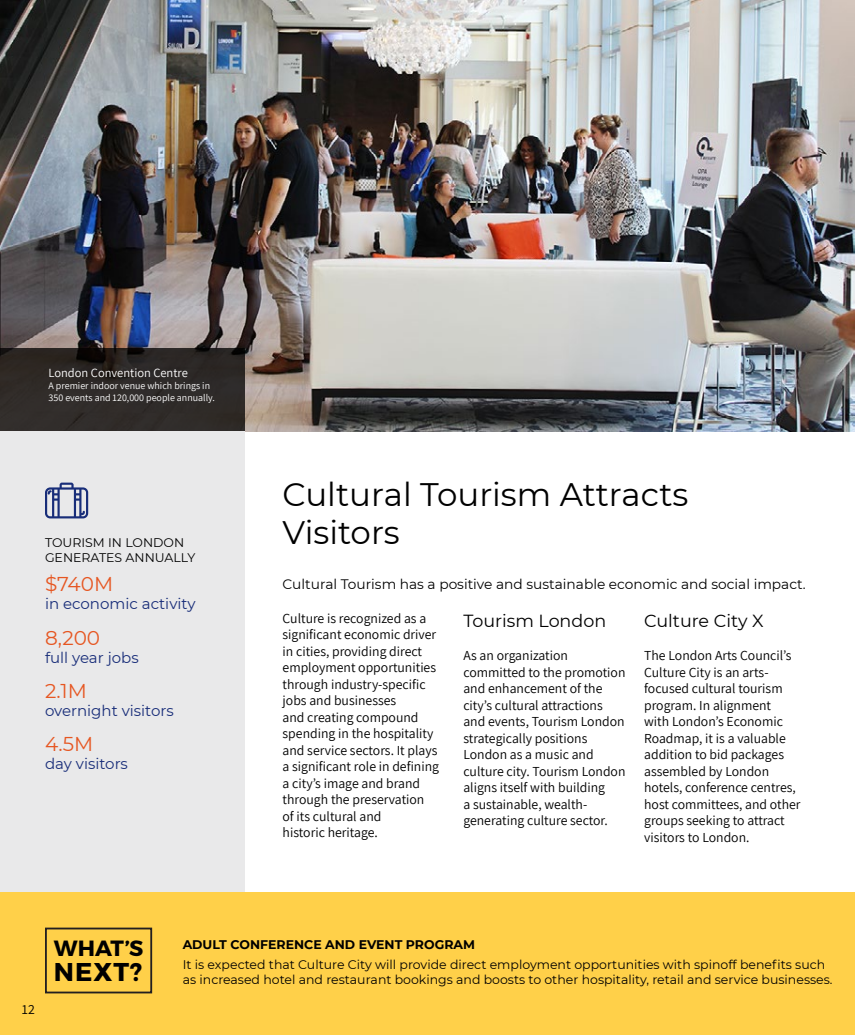
<style>
.page{position:relative;width:855px;height:1035px;background:#fff}
.page>*{position:absolute;margin:0;border:0;box-sizing:border-box;transform-origin:0 0}
.Large_Section_Header{font:32.5px/38.8px "Montserrat";color:#000}
.t1{font:700 25.75px "Montserrat";color:#000}
.t2{font:700 22px "Montserrat";color:#000}
.Stats{font:20px "Montserrat";color:#e65621}
.Section_Header{font:17.5px "Montserrat";color:#000}
.Stats-2{font:15px "Montserrat";color:#182d79}
.Body{font:13.75px/16.5px "Assistant";color:#000}
.Intro_Paragraph{font:13.75px "Montserrat";color:#000}
.Sidebar_Header{font:12.5px/15px "Montserrat";color:#000}
.Sidebar_Header-2{font:700 12.5px "Montserrat";color:#000}
.t3{font:12.5px "Assistant";color:#fff}
.t4{font:10px/12px "Assistant";color:#fff}
</style>
<div class="page">
<img style="left:0;top:0;width:855px;height:431px">
<svg style="left:0;top:348px;width:245px;height:83px;background:#2c2825"></svg>
<div style="left:0;top:431px;width:245px;height:462px;background:#e9e9ea"></div>
<svg style="left:45px;top:483px;width:43px;height:35px"></svg>
<div style="left:0;top:893px;width:855px;height:142px;background:#ffd049"></div>
<div style="left:45px;top:928px;width:107px;height:65px;border:2px solid #231f20"></div>
<p class="t3" style="left:49px;top:364px;width:141px">London Convention Centre</p>
<p class="t4" style="left:49px;top:379px;width:168px">A premier indoor venue which brings in<br>350 events and 120,000 people annually.</p>
<h3 class="Sidebar_Header" style="left:45px;top:534px;width:152px">TOURISM IN LONDON<br>GENERATES ANNUALLY</h3>
<p class="Stats" style="left:45px;top:571px;width:70px">$740M</p>
<p class="Stats-2" style="left:45px;top:594px;width:152px">in economic activity</p>
<p class="Stats" style="left:45px;top:624px;width:57px">8,200</p>
<p class="Stats-2" style="left:45px;top:647px;width:95px">full year jobs</p>
<p class="Stats" style="left:45px;top:677px;width:43px">2.1M</p>
<p class="Stats-2" style="left:45px;top:700px;width:130px">overnight visitors</p>
<p class="Stats" style="left:45px;top:730px;width:50px">4.5M</p>
<p class="Stats-2" style="left:45px;top:754px;width:84px">day visitors</p>
<h1 class="Large_Section_Header" style="left:283px;top:474px;width:407px">Cultural Tourism Attracts<br>Visitors</h1>
<p class="Intro_Paragraph" style="left:283px;top:575px;width:525px">Cultural Tourism has a positive and sustainable economic and social impact.</p>
<p class="Body" style="left:283px;top:609px;width:158px">Culture is recognized as a significant economic driver in cities, providing direct employment opportunities through industry-specific jobs and businesses<br>and creating compound spending in the hospitality and service sectors. It plays a significant role in defining a city’s image and brand through the preservation of its cultural and<br>historic heritage.</p>
<h2 class="Section_Header" style="left:463px;top:609px;width:144px">Tourism London</h2>
<h2 class="Section_Header" style="left:644px;top:609px;width:121px">Culture City X</h2>
<p class="Body" style="left:644px;top:647px;width:158px">The London Arts Council’s<br>Culture City is an arts&shy;focused cultural tourism program. In alignment<br>with London’s Economic<br>Roadmap, it is a valuable addition to bid packages assembled by London hotels, conference centres, host committees, and other groups seeking to attract visitors to London.</p>
<p class="Body" style="left:463px;top:647px;width:164px">As an organization committed to the promotion and enhancement of the city’s cultural attractions and events, Tourism London strategically positions<br>London as a music and culture city. Tourism London aligns itself with building<br>a sustainable, wealth&shy;generating culture sector.</p>
<p class="Body" style="left:22px;top:1000px;width:14px">12</p>
<p class="t2" style="left:54px;top:935px;width:91px">WHAT’S</p>
<p class="t1" style="left:54px;top:956px;width:90px">NEXT?</p>
<h3 class="Sidebar_Header-2" style="left:183px;top:935px;width:294px">ADULT CONFERENCE AND EVENT PROGRAM</h3>
<p class="Sidebar_Header" style="left:183px;top:957px;width:651px">It is expected that Culture City will provide direct employment opportunities with spinoff benefits such as increased hotel and restaurant bookings and boosts to other hospitality, retail and service businesses.</p>
</div>
